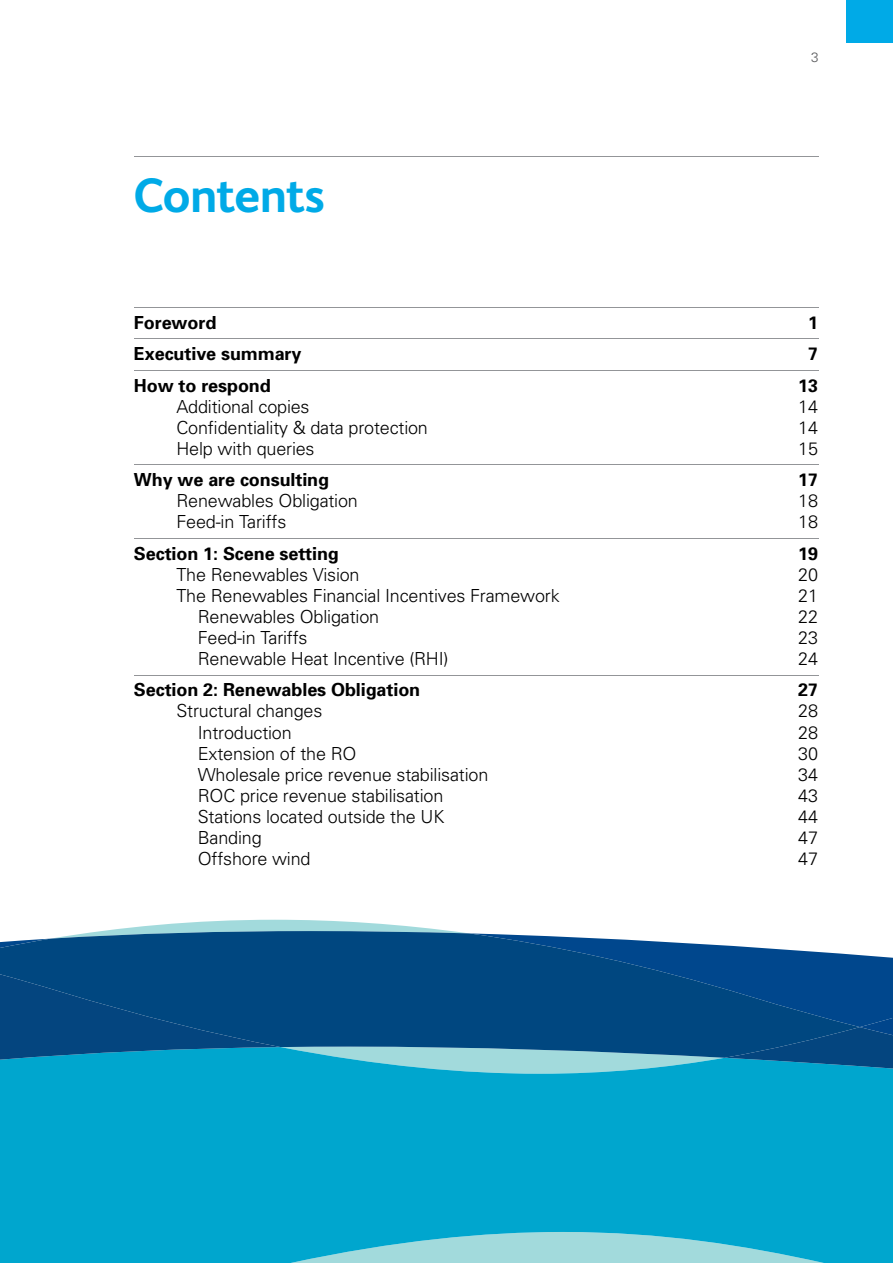
<style>
.page{position:relative;width:893px;height:1263px;background:#fff}
.page>*{position:absolute;margin:0;border:0;box-sizing:border-box;transform-origin:0 0}
.t1{font:700 48px "FS Ingrid";letter-spacing:-.02em;color:#00aae7}
.t2{font:300 18px "Univers";letter-spacing:-.01em;color:#000}
.t3{font:700 18px "Univers";letter-spacing:-.005em;color:#000}
.t4{font:300 13.5px "Univers";color:#58595b}
</style>
<div class="page">
<hr style="left:134px;top:156px;width:684px;height:1px;background:#939598">
<div style="left:846px;top:0;width:47px;height:42px;background:#00aae7"></div>
<hr style="left:134px;top:307px;width:685px;height:1px;background:#939598">
<hr style="left:134px;top:339px;width:685px;height:1px;background:#939598">
<hr style="left:134px;top:370px;width:685px;height:1px;background:#939598">
<hr style="left:134px;top:465px;width:685px;height:1px;background:#939598">
<hr style="left:134px;top:538px;width:685px;height:1px;background:#939598">
<hr style="left:134px;top:675px;width:685px;height:1px;background:#939598">
<div style="left:0;top:1074px;width:893px;height:189px;background:#00a6ce"></div>
<svg style="left:0;top:920px;width:893px;height:154px"></svg>
<p class="t1" style="left:134px;top:168px;width:193px">Contents</p>
<p class="t4" style="left:811px;top:49px;width:9px">3</p>
<p class="t3" style="left:134px;top:311px;width:84px">Foreword</p>
<p class="t3" style="left:808px;top:311px;width:12px">1</p>
<p class="t3" style="left:134px;top:342px;width:169px">Executive summary</p>
<p class="t3" style="left:808px;top:342px;width:12px">7</p>
<p class="t3" style="left:134px;top:374px;width:138px">How to respond</p>
<p class="t3" style="left:798px;top:374px;width:21px">13</p>
<p class="t2" style="left:176px;top:395px;width:135px">Additional copies</p>
<p class="t2" style="left:798px;top:395px;width:21px">14</p>
<p class="t2" style="left:176px;top:417px;width:253px">Confidentiality &amp; data protection</p>
<p class="t2" style="left:798px;top:417px;width:21px">14</p>
<p class="t2" style="left:176px;top:438px;width:140px">Help with queries</p>
<p class="t2" style="left:798px;top:438px;width:21px">15</p>
<p class="t3" style="left:134px;top:468px;width:197px">Why we are consulting</p>
<p class="t3" style="left:798px;top:468px;width:21px">17</p>
<p class="t2" style="left:176px;top:490px;width:183px">Renewables Obligation</p>
<p class="t2" style="left:798px;top:490px;width:21px">18</p>
<p class="t2" style="left:176px;top:511px;width:111px">Feed-in Tariffs</p>
<p class="t2" style="left:798px;top:511px;width:21px">18</p>
<p class="t3" style="left:134px;top:542px;width:207px">Section 1: Scene setting</p>
<p class="t3" style="left:798px;top:542px;width:21px">19</p>
<p class="t2" style="left:176px;top:564px;width:185px">The Renewables Vision</p>
<p class="t2" style="left:798px;top:564px;width:21px">20</p>
<p class="t2" style="left:176px;top:585px;width:385px">The Renewables Financial Incentives Framework</p>
<p class="t2" style="left:798px;top:585px;width:21px">21</p>
<p class="t2" style="left:198px;top:606px;width:183px">Renewables Obligation</p>
<p class="t2" style="left:798px;top:606px;width:21px">22</p>
<p class="t2" style="left:198px;top:627px;width:111px">Feed-in Tariffs</p>
<p class="t2" style="left:798px;top:627px;width:21px">23</p>
<p class="t2" style="left:198px;top:648px;width:252px">Renewable Heat Incentive (RHI)</p>
<p class="t2" style="left:798px;top:648px;width:21px">24</p>
<p class="t3" style="left:134px;top:678px;width:288px">Section 2: Renewables Obligation</p>
<p class="t3" style="left:798px;top:678px;width:21px">27</p>
<p class="t2" style="left:176px;top:700px;width:147px">Structural changes</p>
<p class="t2" style="left:798px;top:700px;width:21px">28</p>
<p class="t2" style="left:198px;top:721px;width:96px">Introduction</p>
<p class="t2" style="left:798px;top:721px;width:21px">28</p>
<p class="t2" style="left:198px;top:742px;width:160px">Extension of the RO</p>
<p class="t2" style="left:798px;top:742px;width:21px">30</p>
<p class="t2" style="left:198px;top:763px;width:292px">Wholesale price revenue stabilisation</p>
<p class="t2" style="left:798px;top:763px;width:21px">34</p>
<p class="t2" style="left:198px;top:784px;width:247px">ROC price revenue stabilisation</p>
<p class="t2" style="left:798px;top:784px;width:21px">43</p>
<p class="t2" style="left:198px;top:805px;width:248px">Stations located outside the UK</p>
<p class="t2" style="left:798px;top:805px;width:21px">44</p>
<p class="t2" style="left:198px;top:826px;width:65px">Banding</p>
<p class="t2" style="left:798px;top:826px;width:21px">47</p>
<p class="t2" style="left:198px;top:847px;width:114px">Offshore wind</p>
<p class="t2" style="left:798px;top:847px;width:21px">47</p>
</div>
